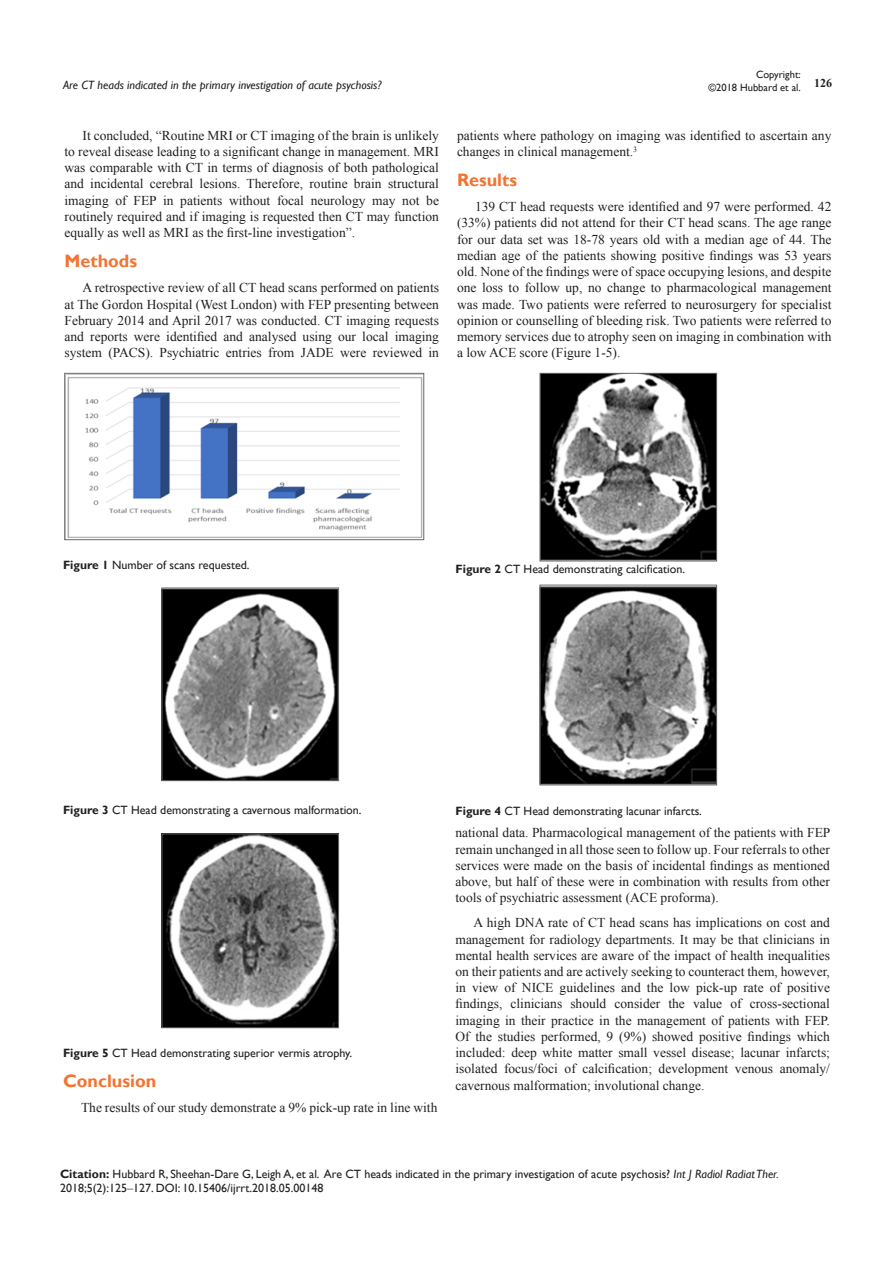
<style>
.page{position:relative;width:893px;height:1263px;background:#fff}
.page>*{position:absolute;margin:0;border:0;box-sizing:border-box;transform-origin:0 0}
.List_Paragraph{font:700 18px "Gill Sans";color:#f37331}
.t1{font:13.5px/16.2px "Times New Roman";color:#231f20;text-align:justify}
.Citation{font:12px/14.4px "Gill Sans";color:#231f20}
.t2{font:italic 12px "Gill Sans";color:#231f20}
.t3{font:700 12px "Times New Roman";color:#231f20}
.t4{font:10.5px/12.6px "Gill Sans";color:#231f20;text-align:right}
.s1{font-weight:700}
.s2{font-style:italic}
.s3{font-family:"Times New Roman"}
</style>
<div class="page">
<img style="left:67px;top:377px;width:355px;height:161px">
<div style="left:65px;top:373px;width:359px;height:167px;border:1px solid #69696c"></div>
<img style="left:542px;top:375px;width:173px;height:184px">
<div style="left:540px;top:373px;width:177px;height:188px;border:1px solid #69696c"></div>
<img style="left:164px;top:590px;width:173px;height:189px">
<div style="left:162px;top:588px;width:177px;height:193px;border:1px solid #69696c"></div>
<img style="left:164px;top:836px;width:173px;height:190px">
<div style="left:162px;top:834px;width:177px;height:194px;border:1px solid #69696c"></div>
<img style="left:542px;top:587px;width:173px;height:196px">
<div style="left:540px;top:585px;width:177px;height:200px;border:1px solid #69696c"></div>
<p class="t4" style="left:708px;top:69px;width:94px">Copyright:<br>©2018 Hubbard et al.</p>
<p class="t2" style="left:63px;top:78px;width:320px">Are CT heads indicated in the primary investigation of acute psychosis?</p>
<p class="t3" style="left:814px;top:75px;width:19px">126</p>
<p class="t1" style="left:64px;top:127px;width:376px;text-indent:18px">It concluded, “Routine MRI or CT imaging of the brain is unlikely to reveal disease leading to a significant change in management. MRI was comparable with CT in terms of diagnosis of both pathological and incidental cerebral lesions. Therefore, routine brain structural imaging of FEP in patients without focal neurology may not be routinely required and if imaging is requested then CT may function equally as well as MRI as the first-line investigation”.</p>
<p class="List_Paragraph" style="left:64px;top:250px;width:74px">Methods</p>
<p class="t1" style="left:64px;top:279px;width:376px;text-indent:18px">A retrospective review of all CT head scans performed on patients at The Gordon Hospital (West London) with FEP presenting between February 2014 and April 2017 was conducted. CT imaging requests and reports were identified and analysed using our local imaging system (PACS). Psychiatric entries from JADE were reviewed in</p>
<p class="t1" style="left:457px;top:127px;width:376px">patients where pathology on imaging was identified to ascertain any changes in clinical management.<sup>3</sup></p>
<p class="List_Paragraph" style="left:457px;top:169px;width:62px">Results</p>
<p class="t1" style="left:457px;top:198px;width:376px;text-indent:18px">139 CT head requests were identified and 97 were performed. 42 (33%) patients did not attend for their CT head scans. The age range for our data set was 18-78 years old with a median age of 44. The median age of the patients showing positive findings was 53 years old. None of the findings were of space occupying lesions, and despite one loss to follow up, no change to pharmacological management was made. Two patients were referred to neurosurgery for specialist opinion or counselling of bleeding risk. Two patients were referred to memory services due to atrophy seen on imaging in combination with a low ACE score (Figure 1-5).</p>
<p class="Citation" style="left:63px;top:558px;width:188px"><span class="s1">Figure 1</span> Number of scans requested.</p>
<p class="Citation" style="left:455px;top:562px;width:231px"><span class="s1">Figure 2</span> CT Head demonstrating calcification.</p>
<p class="Citation" style="left:63px;top:803px;width:300px"><span class="s1">Figure 3</span> CT Head demonstrating a cavernous malformation.</p>
<p class="Citation" style="left:455px;top:804px;width:248px"><span class="s1">Figure 4</span> CT Head demonstrating lacunar infarcts.</p>
<p class="Citation" style="left:63px;top:1046px;width:290px"><span class="s1">Figure 5</span> CT Head demonstrating superior vermis atrophy.</p>
<p class="List_Paragraph" style="left:63px;top:1070px;width:95px">Conclusion</p>
<p class="t1" style="left:81px;top:1099px;width:358px">The results of our study demonstrate a 9% pick-up rate in line with</p>
<p class="t1" style="left:455px;top:825px;width:376px">national data. Pharmacological management of the patients with FEP remain unchanged in all those seen to follow up. Four referrals to other services were made on the basis of incidental findings as mentioned above, but half of these were in combination with results from other tools of psychiatric assessment (ACE proforma).</p>
<p class="t1" style="left:455px;top:915px;width:376px;text-indent:18px">A high DNA rate of CT head scans has implications on cost and management for radiology departments. It may be that clinicians in mental health services are aware of the impact of health inequalities on their patients and are actively seeking to counteract them, however, in view of NICE guidelines and the low pick-up rate of positive findings, clinicians should consider the value of cross-sectional imaging in their practice in the management of patients with FEP.<br>Of the studies performed, 9 (9%) showed positive findings which included: deep white matter small vessel disease; lacunar infarcts; isolated focus/foci of calcification; development venous anomaly/ cavernous malformation; involutional change.</p>
<p class="Citation" style="left:60px;top:1167px;width:720px"><span class="s1">Citation:</span> Hubbard R, Sheehan-Dare G, Leigh A, et al. Are CT heads indicated in the primary investigation of acute psychosis? <span class="s2">Int J Radiol Radiat Ther.<br></span>2018;5(2):125<span class="s3">‒</span>127. DOI: 10.15406/ijrrt.2018.05.00148</p>
</div>
